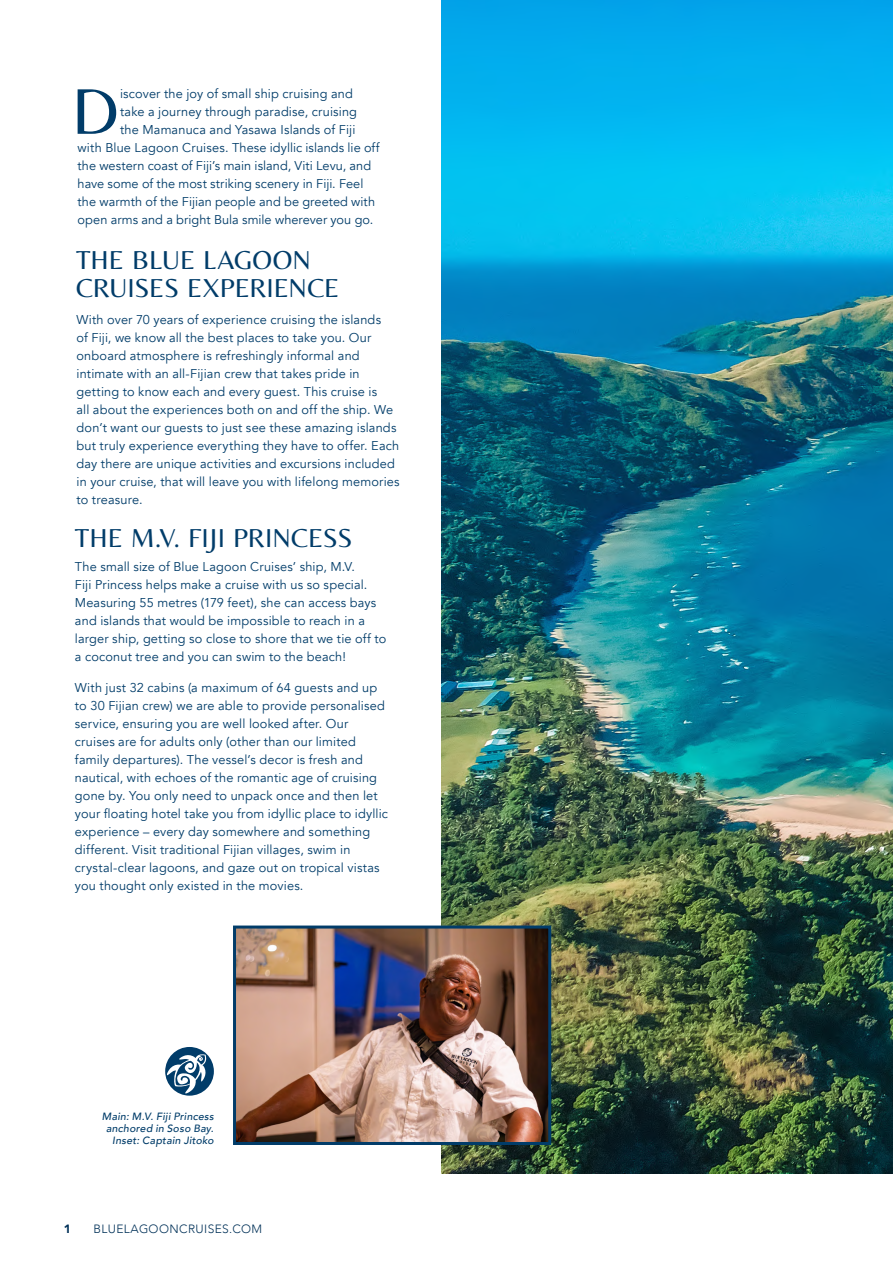
<style>
.page{position:relative;width:893px;height:1263px;background:#fff}
.page>*{position:absolute;margin:0;border:0;box-sizing:border-box;transform-origin:0 0}
.Body_copy{font:67.2px "Belleza";color:#013c69}
.Main_heading{font:27px/28.5px "Belleza";color:#013c69}
.Body_copy-2{font:12.75px/18px "Avenir";letter-spacing:.015em;color:#013c69}
.bullet_points{font:300 12px "Avenir";letter-spacing:.03em;color:#003158}
.t1{font:900 12px "Avenir";color:#003158}
.Body_copy-3{font:italic 500 10.5px/12px "Avenir";letter-spacing:.025em;color:#013c69;text-align:right}
</style>
<div class="page">
<img style="left:441px;top:0;width:452px;height:1174px">
<svg style="left:165px;top:1047px;width:49px;height:49px"></svg>
<img style="left:237px;top:929px;width:310px;height:212px">
<div style="left:233px;top:925px;width:318px;height:220px;border:3px solid #013c69"></div>
<p class="Body_copy" style="left:72px;top:71px;width:49px">D</p>
<p class="Body_copy-2" style="left:120px;top:85px;width:234px">iscover the joy of small ship cruising and</p>
<p class="Body_copy-2" style="left:120px;top:103px;width:239px">take a journey through paradise, cruising</p>
<p class="Body_copy-2" style="left:120px;top:121px;width:237px">the Mamanuca and Yasawa Islands of Fiji</p>
<p class="Body_copy-2" style="left:78px;top:139px;width:304px">with Blue Lagoon Cruises. These idyllic islands lie off</p>
<p class="Body_copy-2" style="left:78px;top:157px;width:295px">the western coast of Fiji’s main island, Viti Levu, and</p>
<p class="Body_copy-2" style="left:78px;top:175px;width:287px">have some of the most striking scenery in Fiji. Feel</p>
<p class="Body_copy-2" style="left:78px;top:193px;width:299px">the warmth of the Fijian people and be greeted with</p>
<p class="Body_copy-2" style="left:78px;top:211px;width:297px">open arms and a bright Bula smile wherever you go.</p>
<p class="Main_heading" style="left:76px;top:245px;width:265px">THE BLUE LAGOON<br>CRUISES EXPERIENCE</p>
<p class="Body_copy-2" style="left:77px;top:311px;width:324px">With over 70 years of experience cruising the islands<br>of Fiji, we know all the best places to take you. Our onboard atmosphere is refreshingly informal and intimate with an all-Fijian crew that takes pride in getting to know each and every guest. This cruise is<br>all about the experiences both on and off the ship. We don’t want our guests to just see these amazing islands but truly experience everything they have to offer. Each day there are unique activities and excursions included in your cruise, that will leave you with lifelong memories to treasure.</p>
<p class="Main_heading" style="left:75px;top:523px;width:279px">THE M.V. FIJI PRINCESS</p>
<p class="Body_copy-2" style="left:75px;top:558px;width:313px">The small size of Blue Lagoon Cruises’ ship, M.V.<br>Fiji Princess helps make a cruise with us so special.<br>Measuring 55 metres (179 feet), she can access bays and islands that would be impossible to reach in a larger ship, getting so close to shore that we tie off to a coconut tree and you can swim to the beach!</p>
<p class="Body_copy-2" style="left:75px;top:678px;width:315px">With just 32 cabins (a maximum of 64 guests and up to 30 Fijian crew) we are able to provide personalised service, ensuring you are well looked after. Our cruises are for adults only (other than our limited family departures). The vessel’s decor is fresh and nautical, with echoes of the romantic age of cruising gone by. You only need to unpack once and then let your floating hotel take you from idyllic place to idyllic experience – every day somewhere and something different. Visit traditional Fijian villages, swim in crystal-clear lagoons, and gaze out on tropical vistas you thought only existed in the movies.</p>
<p class="Body_copy-3" style="left:102px;top:1110px;width:113px">Main: M.V. Fiji Princess anchored in Soso Bay.<br>Inset: Captain Jitoko</p>
<p class="t1" style="left:64px;top:1219px;width:9px">1</p>
<p class="bullet_points" style="left:94px;top:1222px;width:170px">BLUELAGOONCRUISES.COM</p>
</div>
